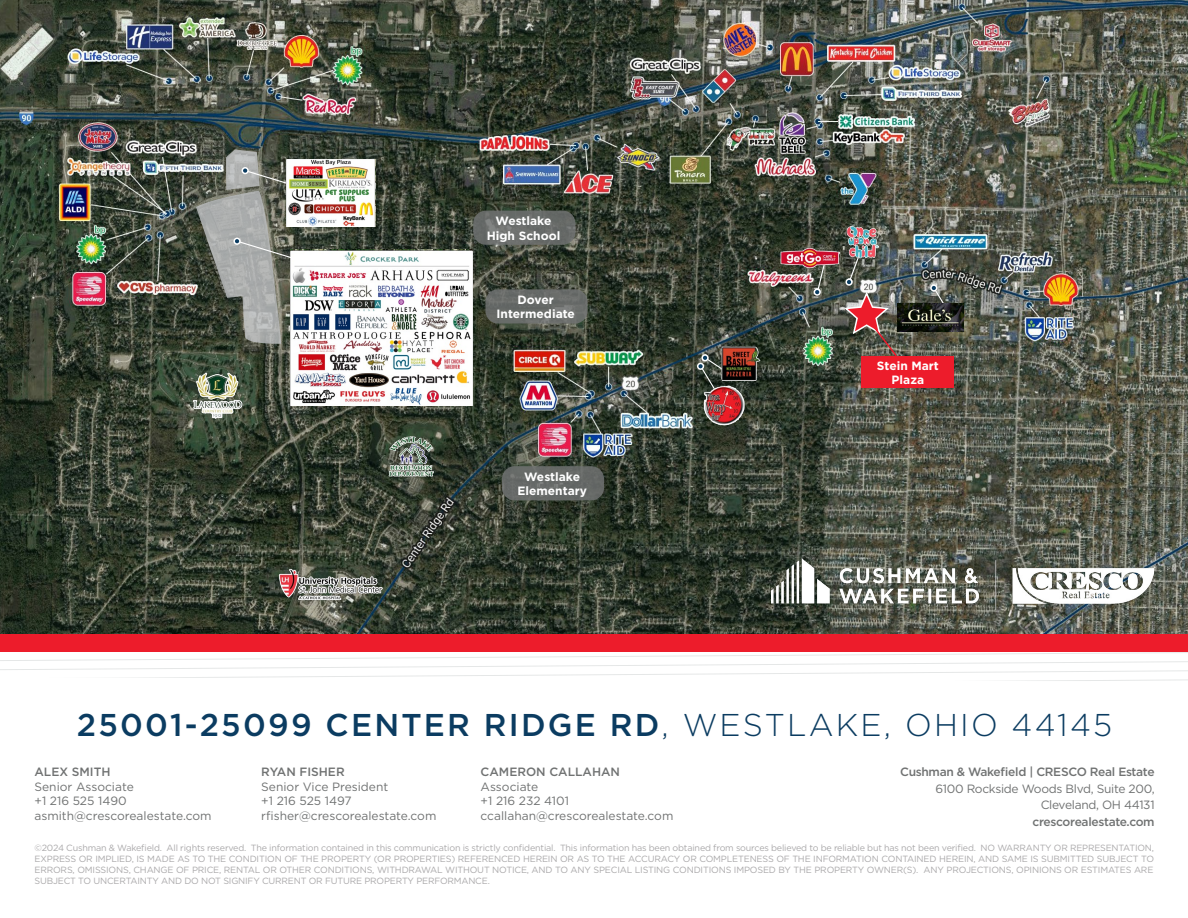
<style>
.page{position:relative;width:1188px;height:918px;background:#fff}
.page>*{position:absolute;margin:0;border:0;box-sizing:border-box;transform-origin:0 0}
.t1{font:500 31.5px "Gotham";letter-spacing:.07em;color:#0b3c61}
.t2{font:12px/14.4px "Gotham";color:#707272}
.t3{font:700 12px/14.4px "Gotham";color:#fff;text-align:center}
.t4{font:500 12px "Gotham";letter-spacing:-.025em;color:#707272}
.t5{font:12px/16.5px "Gotham";letter-spacing:-.025em;color:#707272;text-align:right}
.t6{font:500 12px "Gotham";color:#707272}
.t7{font:9px/10.8px "Gotham";letter-spacing:-.02em;color:#aaa9aa;text-align:justify}
.s1{font-weight:300}
</style>
<div class="page">
<img style="left:0;top:0;width:1188px;height:634px">
<img style="left:290px;top:250px;width:182px;height:155px">
<div style="left:697px;top:363px;width:7px;height:7px;border:2px solid #fff;border-radius:50%"></div>
<svg style="left:931px;top:285px;width:19px;height:18px"></svg>
<div style="left:930px;top:284px;width:7px;height:8px;border:2px solid #fff;border-radius:50%"></div>
<svg style="left:846px;top:258px;width:14px;height:27px"></svg>
<div style="left:845px;top:278px;width:8px;height:8px;border:2px solid #fff;border-radius:50%"></div>
<svg style="left:814px;top:268px;width:12px;height:27px"></svg>
<div style="left:814px;top:289px;width:7px;height:7px;border:2px solid #fff;border-radius:50%"></div>
<svg style="left:698px;top:355px;width:19px;height:36px"></svg>
<div style="left:701px;top:354px;width:8px;height:7px;border:2px solid #fff;border-radius:50%"></div>
<svg style="left:196px;top:149px;width:129px;height:196px"></svg>
<div style="left:242px;top:167px;width:7px;height:7px;border:2px solid #fff;border-radius:50%"></div>
<img style="left:287px;top:159px;width:88px;height:68px">
<img style="left:386px;top:434px;width:52px;height:49px">
<img style="left:274px;top:565px;width:113px;height:38px">
<img style="left:191px;top:369px;width:53px;height:54px">
<svg style="left:473px;top:211px;width:102px;height:34px;fill:#686c69"></svg>
<svg style="left:485px;top:289px;width:103px;height:35px;fill:#696c69"></svg>
<div style="left:502px;top:466px;width:102px;height:34px;background:#666967;border-radius:13px"></div>
<img style="left:717px;top:342px;width:44px;height:43px">
<img style="left:699px;top:382px;width:51px;height:48px">
<div style="left:862px;top:356px;width:92px;height:32px;background:#ed1c2b"></div>
<svg style="left:842px;top:292px;width:56px;height:66px"></svg>
<svg style="left:0;top:651px;width:1188px;height:30px"></svg>
<div style="left:0;top:634px;width:1188px;height:17px;background:#ed1c2b"></div>
<img style="left:898px;top:303px;width:66px;height:29px">
<img style="left:846px;top:226px;width:32px;height:32px">
<img style="left:780px;top:247px;width:62px;height:21px">
<img style="left:772px;top:558px;width:381px;height:52px">
<h2 class="t3" style="left:487px;top:214px;width:75px">Westlake<br>High School</h2>
<h2 class="t3" style="left:497px;top:293px;width:80px">Dover<br>Intermediate</h2>
<h2 class="t3" style="left:517px;top:469px;width:71px">Westlake<br>Elementary</h2>
<h2 class="t3" style="left:877px;top:358px;width:63px">Stein Mart<br>Plaza</h2>
<h1 class="t1" style="left:77px;top:704px;width:1037px">25001-25099 CENTER RIDGE RD<span class="s1">, WESTLAKE, OHIO 44145</span></h1>
<h2 class="t4" style="left:900px;top:764px;width:256px">Cushman &amp; Wakefield | CRESCO Real Estate</h2>
<h2 class="t5" style="left:936px;top:780px;width:221px">6100 Rockside Woods Blvd, Suite 200,<br>Cleveland, OH 44131</h2>
<h2 class="t4" style="left:1033px;top:814px;width:124px">crescorealestate.com</h2>
<h2 class="t6" style="left:481px;top:764px;width:141px">CAMERON CALLAHAN</h2>
<h2 class="t2" style="left:481px;top:779px;width:194px">Associate<br>+1 216 232 4101 ccallahan@crescorealestate.com</h2>
<p class="t7" style="left:34px;top:842px;width:1121px">©2024 Cushman &amp; Wakefield. All rights reserved. The information contained in this communication is strictly confidential. This information has been obtained from sources believed to be reliable but has not been verified. NO WARRANTY OR REPRESENTATION, EXPRESS OR IMPLIED, IS MADE AS TO THE CONDITION OF THE PROPERTY (OR PROPERTIES) REFERENCED HEREIN OR AS TO THE ACCURACY OR COMPLETENESS OF THE INFORMATION CONTAINED HEREIN, AND SAME IS SUBMITTED SUBJECT TO ERRORS, OMISSIONS, CHANGE OF PRICE, RENTAL OR OTHER CONDITIONS, WITHDRAWAL WITHOUT NOTICE, AND TO ANY SPECIAL LISTING CONDITIONS IMPOSED BY THE PROPERTY OWNER(S). ANY PROJECTIONS, OPINIONS OR ESTIMATES ARE SUBJECT TO UNCERTAINTY AND DO NOT SIGNIFY CURRENT OR FUTURE PROPERTY PERFORMANCE.</p>
<h2 class="t6" style="left:35px;top:764px;width:78px">ALEX SMITH</h2>
<h2 class="t2" style="left:35px;top:779px;width:179px">Senior Associate<br>+1 216 525 1490 asmith@crescorealestate.com</h2>
<h2 class="t6" style="left:261px;top:764px;width:85px">RYAN FISHER</h2>
<h2 class="t2" style="left:261px;top:779px;width:177px">Senior Vice President<br>+1 216 525 1497 rfisher@crescorealestate.com</h2>
</div>
